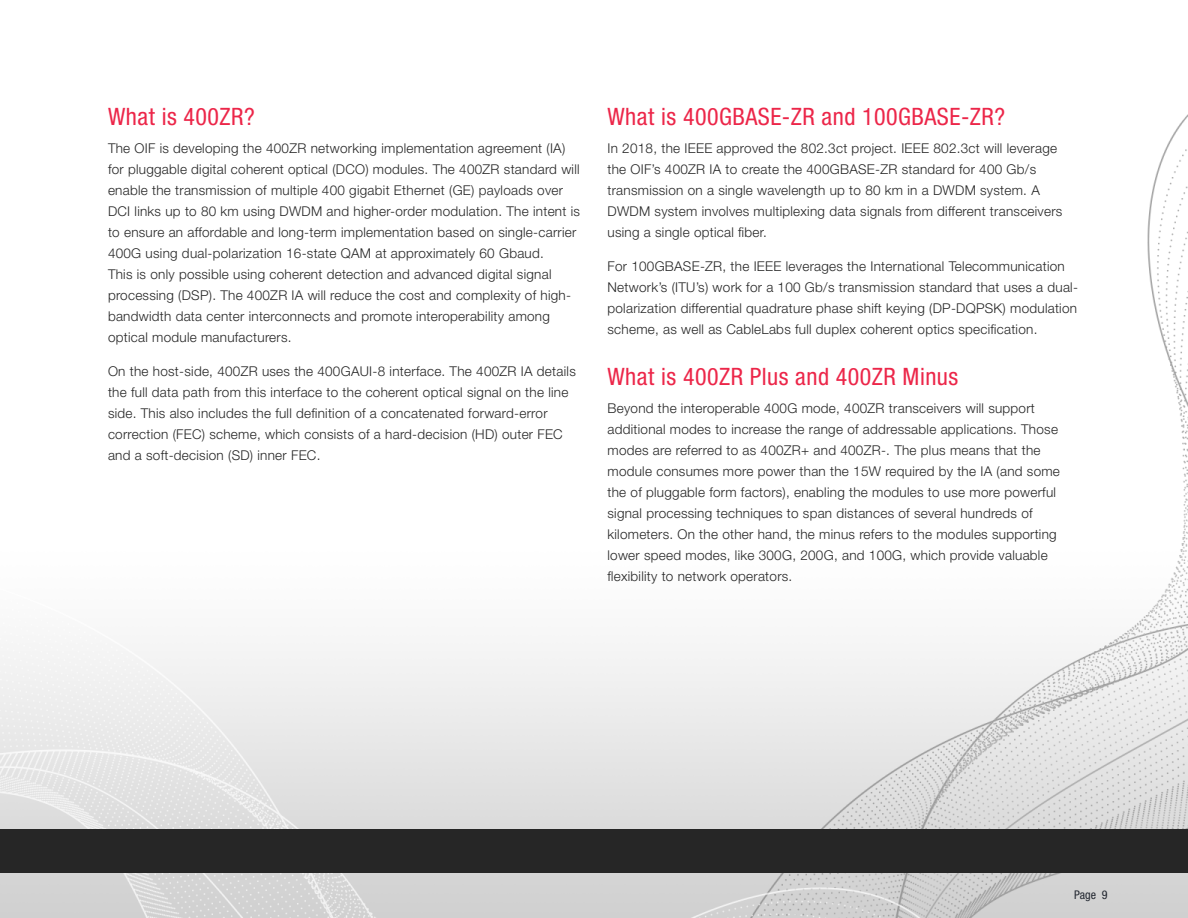
<style>
.page{position:relative;width:1188px;height:918px;background:#fff}
.page>*{position:absolute;margin:0;border:0;box-sizing:border-box;transform-origin:0 0}
.t1{font:condensed 24px "Helvetica Neue LT Std";letter-spacing:.02em;color:#ec2649}
.t2{font:300 13.5px/21px "Helvetica Neue LT Std";letter-spacing:.02em;color:#262626}
.t3{font:condensed 12px "Helvetica Neue LT Std";color:#222730}
</style>
<div class="page">
<img style="left:0;top:114px;width:1188px;height:804px">
<div style="left:0;top:830px;width:1188px;height:43px;background:#262626"></div>
<h1 class="t1" style="left:108px;top:103px;width:148px">What is 400ZR?</h1>
<p class="t2" style="left:108px;top:137px;width:474px">The OIF is developing the 400ZR networking implementation agreement (IA) for pluggable digital coherent optical (DCO) modules. The 400ZR standard will enable the transmission of multiple 400 gigabit Ethernet (GE) payloads over DCI links up to 80 km using DWDM and higher-order modulation. The intent is to ensure an affordable and long-term implementation based on single-carrier 400G using dual-polarization 16-state QAM at approximately 60 Gbaud.<br>This is only possible using coherent detection and advanced digital signal processing (DSP). The 400ZR IA will reduce the cost and complexity of high&shy;bandwidth data center interconnects and promote interoperability among optical module manufacturers.</p>
<p class="t2" style="left:108px;top:361px;width:469px">On the host-side, 400ZR uses the 400GAUI-8 interface. The 400ZR IA details the full data path from this interface to the coherent optical signal on the line side. This also includes the full definition of a concatenated forward-error correction (FEC) scheme, which consists of a hard-decision (HD) outer FEC and a soft-decision (SD) inner FEC.</p>
<h1 class="t1" style="left:608px;top:103px;width:399px">What is 400GBASE-ZR and 100GBASE-ZR?</h1>
<p class="t2" style="left:608px;top:137px;width:456px">In 2018, the IEEE approved the 802.3ct project. IEEE 802.3ct will leverage the OIF’s 400ZR IA to create the 400GBASE-ZR standard for 400 Gb/s transmission on a single wavelength up to 80 km in a DWDM system. A DWDM system involves multiplexing data signals from different transceivers using a single optical fiber.</p>
<p class="t2" style="left:608px;top:256px;width:472px">For 100GBASE-ZR, the IEEE leverages the International Telecommunication Network’s (ITU’s) work for a 100 Gb/s transmission standard that uses a dual&shy;polarization differential quadrature phase shift keying (DP-DQPSK) modulation scheme, as well as CableLabs full duplex coherent optics specification.</p>
<h1 class="t1" style="left:608px;top:363px;width:352px">What is 400ZR Plus and 400ZR Minus</h1>
<p class="t2" style="left:608px;top:398px;width:454px">Beyond the interoperable 400G mode, 400ZR transceivers will support additional modes to increase the range of addressable applications. Those modes are referred to as 400ZR+ and 400ZR-. The plus means that the module consumes more power than the 15W required by the IA (and some the of pluggable form factors), enabling the modules to use more powerful signal processing techniques to span distances of several hundreds of kilometers. On the other hand, the minus refers to the modules supporting lower speed modes, like 300G, 200G, and 100G, which provide valuable flexibility to network operators.</p>
<p class="t3" style="left:1074px;top:887px;width:35px">Page 9</p>
</div>
